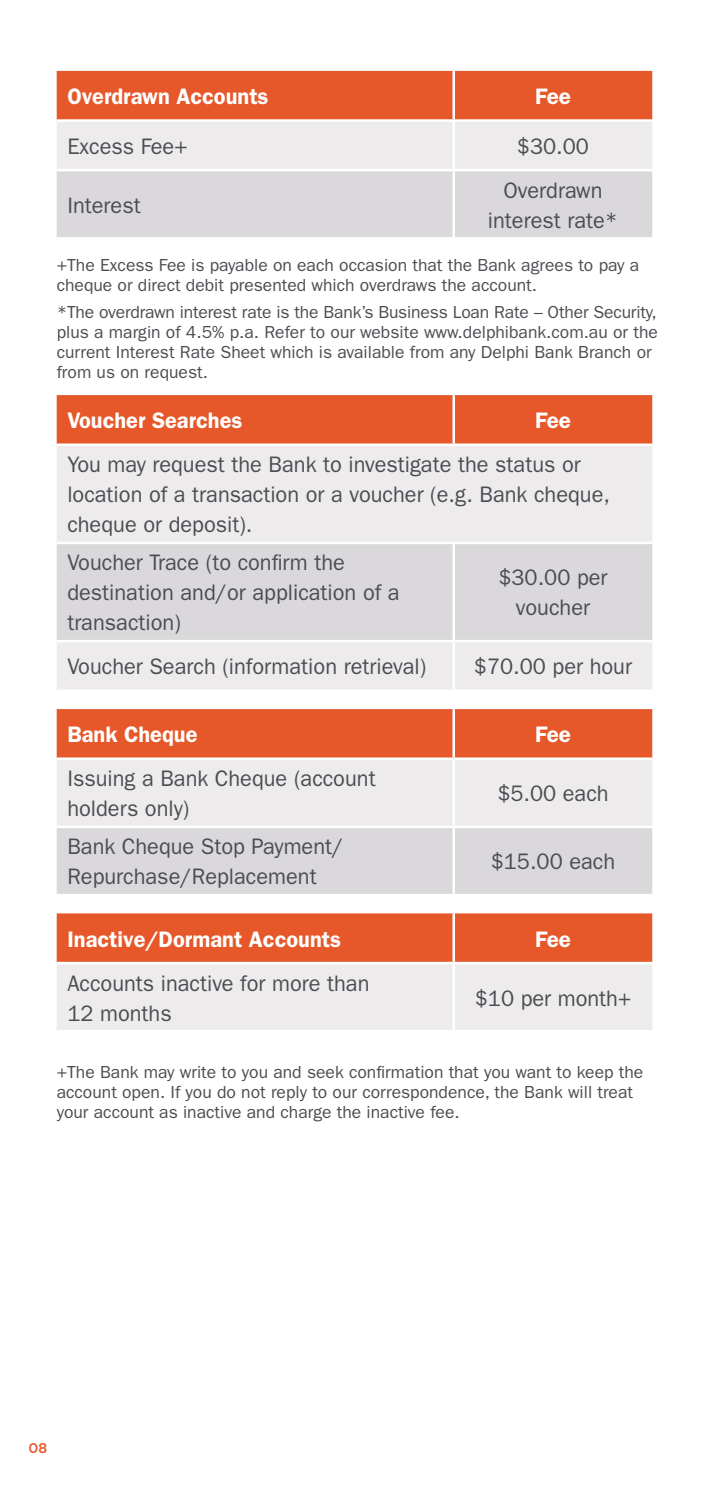
<style>
.page{position:relative;width:709px;height:1489px;background:#fff}
.page>*{position:absolute;margin:0;border:0;box-sizing:border-box;transform-origin:0 0}
._4_text{font:22.5px/30px "Franklin Gothic";color:#4c4d52}
._4_text-2{font:600 22.5px "Franklin Gothic";color:#fff}
._6_disclaimer{font:17.5px/20px "Franklin Gothic";color:#4c4d52}
.t1{font:700 15px "Archer";color:#e65829}
</style>
<div class="page">
<svg style="left:57px;top:71px;width:595px;height:166px;background:#e3b7aa"></svg>
<hr style="left:452px;top:71px;width:3px;height:48px;background:#fff">
<hr style="left:57px;top:119px;width:397px;height:3px;background:#fff">
<hr style="left:454px;top:119px;width:198px;height:3px;background:#fff">
<hr style="left:452px;top:122px;width:3px;height:47px;background:#fff">
<hr style="left:57px;top:169px;width:397px;height:2px;background:#fff">
<hr style="left:454px;top:169px;width:198px;height:2px;background:#fff">
<hr style="left:452px;top:171px;width:3px;height:66px;background:#fff">
<div style="left:57px;top:395px;width:595px;height:48px;background:#e65829"></div>
<div style="left:57px;top:446px;width:595px;height:243px;background:#eeebed"></div>
<div style="left:57px;top:544px;width:595px;height:96px;background:#dad8da"></div>
<hr style="left:452px;top:395px;width:3px;height:48px;background:#fff">
<hr style="left:57px;top:541px;width:397px;height:3px;background:#fff">
<hr style="left:454px;top:541px;width:198px;height:3px;background:#fff">
<hr style="left:452px;top:544px;width:3px;height:96px;background:#fff">
<hr style="left:57px;top:640px;width:397px;height:2px;background:#fff">
<hr style="left:454px;top:640px;width:198px;height:2px;background:#fff">
<hr style="left:452px;top:642px;width:3px;height:47px;background:#fff">
<svg style="left:57px;top:709px;width:595px;height:184px;background:#e4bcb1"></svg>
<hr style="left:452px;top:709px;width:3px;height:48px;background:#fff">
<hr style="left:57px;top:757px;width:397px;height:3px;background:#fff">
<hr style="left:454px;top:757px;width:198px;height:3px;background:#fff">
<hr style="left:452px;top:760px;width:3px;height:65px;background:#fff">
<hr style="left:57px;top:825px;width:397px;height:3px;background:#fff">
<hr style="left:454px;top:825px;width:198px;height:3px;background:#fff">
<hr style="left:452px;top:828px;width:3px;height:65px;background:#fff">
<svg style="left:57px;top:913px;width:595px;height:116px;background:#eaad9a"></svg>
<hr style="left:452px;top:913px;width:3px;height:48px;background:#fff">
<hr style="left:57px;top:961px;width:397px;height:3px;background:#fff">
<hr style="left:454px;top:961px;width:198px;height:3px;background:#fff">
<hr style="left:452px;top:964px;width:3px;height:65px;background:#fff">
<p class="_4_text-2" style="left:67px;top:83px;width:203px">Overdrawn Accounts</p>
<p class="_4_text-2" style="left:535px;top:83px;width:38px">Fee</p>
<p class="_4_text" style="left:67px;top:131px;width:122px">Excess Fee+</p>
<p class="_4_text" style="left:517px;top:131px;width:74px">$30.00</p>
<p class="_4_text" style="left:488px;top:175px;width:132px;text-align:center">Overdrawn interest rate*</p>
<p class="_6_disclaimer" style="left:57px;top:255px;width:584px">+The Excess Fee is payable on each occasion that the Bank agrees to pay a cheque or direct debit presented which overdraws the account.</p>
<p class="_6_disclaimer" style="left:57px;top:302px;width:602px">*The overdrawn interest rate is the Bank’s Business Loan Rate – Other Security, plus a margin of 4.5% p.a. Refer to our website www.delphibank.com.au or the current Interest Rate Sheet which is available from any Delphi Bank Branch or from us on request.</p>
<p class="_4_text-2" style="left:67px;top:407px;width:177px">Voucher Searches</p>
<p class="_4_text-2" style="left:535px;top:407px;width:37px">Fee</p>
<p class="_4_text" style="left:67px;top:450px;width:544px">You may request the Bank to investigate the status or location of a transaction or a voucher (e.g. Bank cheque, cheque or deposit).</p>
<p class="_4_text" style="left:67px;top:548px;width:334px">Voucher Trace (to confirm the destination and/or application of a transaction)</p>
<p class="_4_text" style="left:67px;top:190px;width:75px">Interest</p>
<p class="_4_text" style="left:498px;top:563px;width:111px;text-align:center">$30.00 per voucher</p>
<p class="_4_text" style="left:67px;top:652px;width:360px">Voucher Search (information retrieval)</p>
<p class="_4_text" style="left:474px;top:652px;width:160px">$70.00 per hour</p>
<p class="_4_text-2" style="left:67px;top:721px;width:132px">Bank Cheque</p>
<p class="_4_text-2" style="left:535px;top:721px;width:37px">Fee</p>
<p class="_4_text" style="left:67px;top:763px;width:310px">Issuing a Bank Cheque (account holders only)</p>
<p class="_4_text" style="left:497px;top:778px;width:113px">$5.00 each</p>
<p class="_4_text" style="left:67px;top:831px;width:278px">Bank Cheque Stop Payment/<br>Repurchase/Replacement</p>
<p class="_4_text" style="left:491px;top:846px;width:126px">$15.00 each</p>
<p class="_4_text-2" style="left:67px;top:925px;width:275px">Inactive/Dormant Accounts</p>
<p class="_4_text-2" style="left:535px;top:925px;width:37px">Fee</p>
<p class="_4_text" style="left:67px;top:968px;width:304px">Accounts inactive for more than<br>12 months</p>
<p class="_4_text" style="left:475px;top:983px;width:158px">$10 per month+</p>
<p class="_6_disclaimer" style="left:57px;top:1062px;width:588px">+The Bank may write to you and seek confirmation that you want to keep the account open. If you do not reply to our correspondence, the Bank will treat your account as inactive and charge the inactive fee.</p>
<p class="t1" style="left:28px;top:1435px;width:20px">08</p>
</div>
